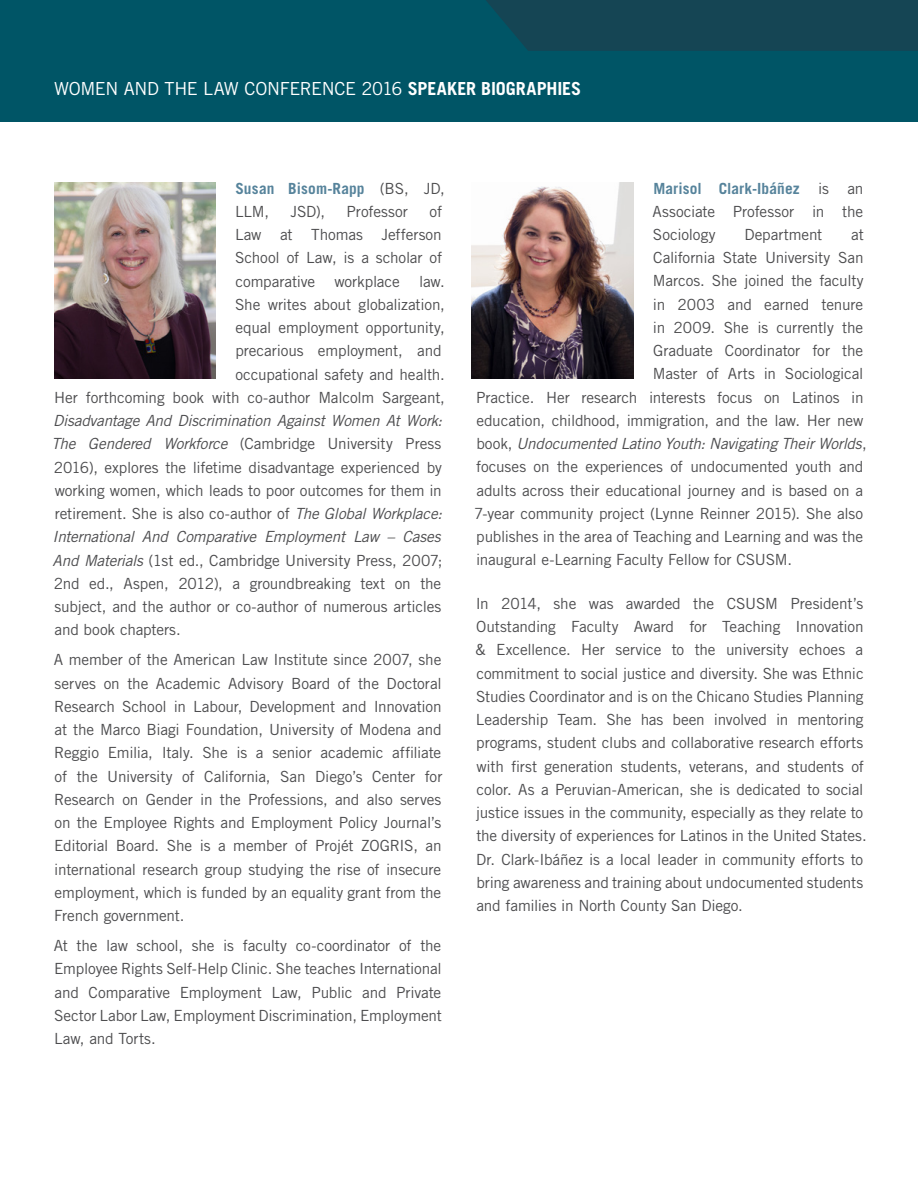
<style>
.page{position:relative;width:918px;height:1188px;background:#fff}
.page>*{position:absolute;margin:0;border:0;box-sizing:border-box;transform-origin:0 0}
.t1{font:18px "Trade Gothic LT Std";letter-spacing:-.025em;color:#fff}
.t2{font:15.3px/23.2px "Trade Gothic LT Std";letter-spacing:-.01em;color:#4d4d4f;text-align:justify}
.t3{font:italic 15.3px "Trade Gothic LT Std";letter-spacing:-.015em;color:#4d4d4f}
.t4{font:700 15.3px/23.2px "Trade Gothic LT Std";letter-spacing:.01em;color:#56839b}
.s1{font-weight:700}
.s2{font-weight:400;color:#4d4d4f}
.s3{font-style:italic}
.s4{font-weight:700;color:#56839b}
.s5{font-style:normal}
</style>
<div class="page">
<div style="left:0;top:0;width:918px;height:122px;background:#056"></div>
<div style="left:486px;top:0;width:432px;height:51px;background:#154554"></div>
<img style="left:54px;top:183px;width:162px;height:195px">
<img style="left:472px;top:183px;width:162px;height:195px">
<p class="t1" style="left:54px;top:78px;width:529px">WOMEN AND THE LAW CONFERENCE 2016 <span class="s1">SPEAKER BIOGRAPHIES</span></p>
<p class="t4" style="left:235px;top:176px;width:211px">Susan Bisom-Rapp <span class="s2">(BS, JD,<br>LLM,</span></p>
<p class="t2" style="left:54px;top:200px;width:392px;text-align:right">of<br>Law at Thomas Jefferson<br>School of Law, is a scholar of<br>comparative workplace law.<br>She writes about globalization,<br>equal employment opportunity,<br>precarious employment, and<br>occupational safety and health.<br>Her forthcoming book with co-author Malcolm Sargeant,</p>
<p class="t2" style="left:52px;top:409px;width:393px;text-align:left"><span class="s3">Disadvantage And Discrimination Against Women At Work:<br>The Gendered Workforce</span> (Cambridge University Press 2016), explores the lifetime disadvantage experienced by working women, which leads to poor outcomes for them in retirement. She is also co-author of <span class="s3">The Global Workplace:<br>International And Comparative Employment Law – Cases And Materials</span> (1st ed., Cambridge University Press, 2007; 2nd ed., Aspen, 2012), a groundbreaking text on the subject, and the author or co-author of numerous articles and book chapters.</p>
<p class="t2" style="left:54px;top:648px;width:390px">A member of the American Law Institute since 2007, she serves on the Academic Advisory Board of the Doctoral Research School in Labour, Development and Innovation at the Marco Biagi Foundation, University of Modena and Reggio Emilia, Italy. She is a senior academic affiliate of the University of California, San Diego’s Center for Research on Gender in the Professions, and also serves on the Employee Rights and Employment Policy Journal’s Editorial Board. She is a member of Projét ZOGRIS, an international research group studying the rise of insecure employment, which is funded by an equality grant from the French government.</p>
<p class="t2" style="left:54px;top:934px;width:390px">At the law school, she is faculty co-coordinator of the Employee Rights Self-Help Clinic. She teaches International and Comparative Employment Law, Public and Private Sector Labor Law, Employment Discrimination, Employment Law, and Torts.</p>
<p class="t2" style="left:291px;top:200px;width:36px">JSD),</p>
<p class="t2" style="left:347px;top:200px;width:63px">Professor</p>
<p class="t2" style="left:652px;top:176px;width:213px"><span class="s4">Marisol Clark-Ibáñez</span> is an Associate Professor in the Sociology</p>
<p class="t2" style="left:744px;top:223px;width:80px">Department</p>
<p class="t2" style="left:851px;top:223px;width:14px">at</p>
<p class="t2" style="left:653px;top:246px;width:212px">California State University San</p>
<p class="t2" style="left:653px;top:269px;width:212px">Marcos. She joined the faculty</p>
<p class="t2" style="left:653px;top:292px;width:212px">in 2003 and earned tenure</p>
<p class="t2" style="left:653px;top:316px;width:212px">in 2009. She is currently the</p>
<p class="t2" style="left:653px;top:339px;width:212px">Graduate Coordinator for the</p>
<p class="t2" style="left:653px;top:362px;width:212px">Master of Arts in Sociological</p>
<p class="t2" style="left:476px;top:385px;width:389px">Practice. Her research interests focus on Latinos in</p>
<p class="t2" style="left:476px;top:409px;width:389px">education, childhood, immigration, and the law. Her new</p>
<p class="t3" style="left:476px;top:435px;width:392px"><span class="s5">book,</span> Undocumented Latino Youth: Navigating Their Worlds<span class="s5">,</span></p>
<p class="t2" style="left:476px;top:455px;width:389px">focuses on the experiences of undocumented youth and</p>
<p class="t2" style="left:476px;top:478px;width:388px">adults across their educational journey and is based on a</p>
<p class="t2" style="left:474px;top:502px;width:391px">7-year community project (Lynne Reinner 2015). She also</p>
<p class="t2" style="left:476px;top:525px;width:388px">publishes in the area of Teaching and Learning and was the</p>
<p class="t2" style="left:476px;top:548px;width:318px">inaugural e-Learning Faculty Fellow for CSUSM.</p>
<p class="t2" style="left:476px;top:592px;width:393px;text-align:left">In 2014, she was awarded the CSUSM President’s Outstanding Faculty Award for Teaching Innovation &amp; Excellence. Her service to the university echoes a commitment to social justice and diversity. She was Ethnic Studies Coordinator and is on the Chicano Studies Planning Leadership Team. She has been involved in mentoring programs, student clubs and collaborative research efforts with first generation students, veterans, and students of color. As a Peruvian-American, she is dedicated to social justice issues in the community, especially as they relate to the diversity of experiences for Latinos in the United States.<br>Dr. Clark-Ibáñez is a local leader in community efforts to bring awareness and training about undocumented students and families in North County San Diego.</p>
</div>
